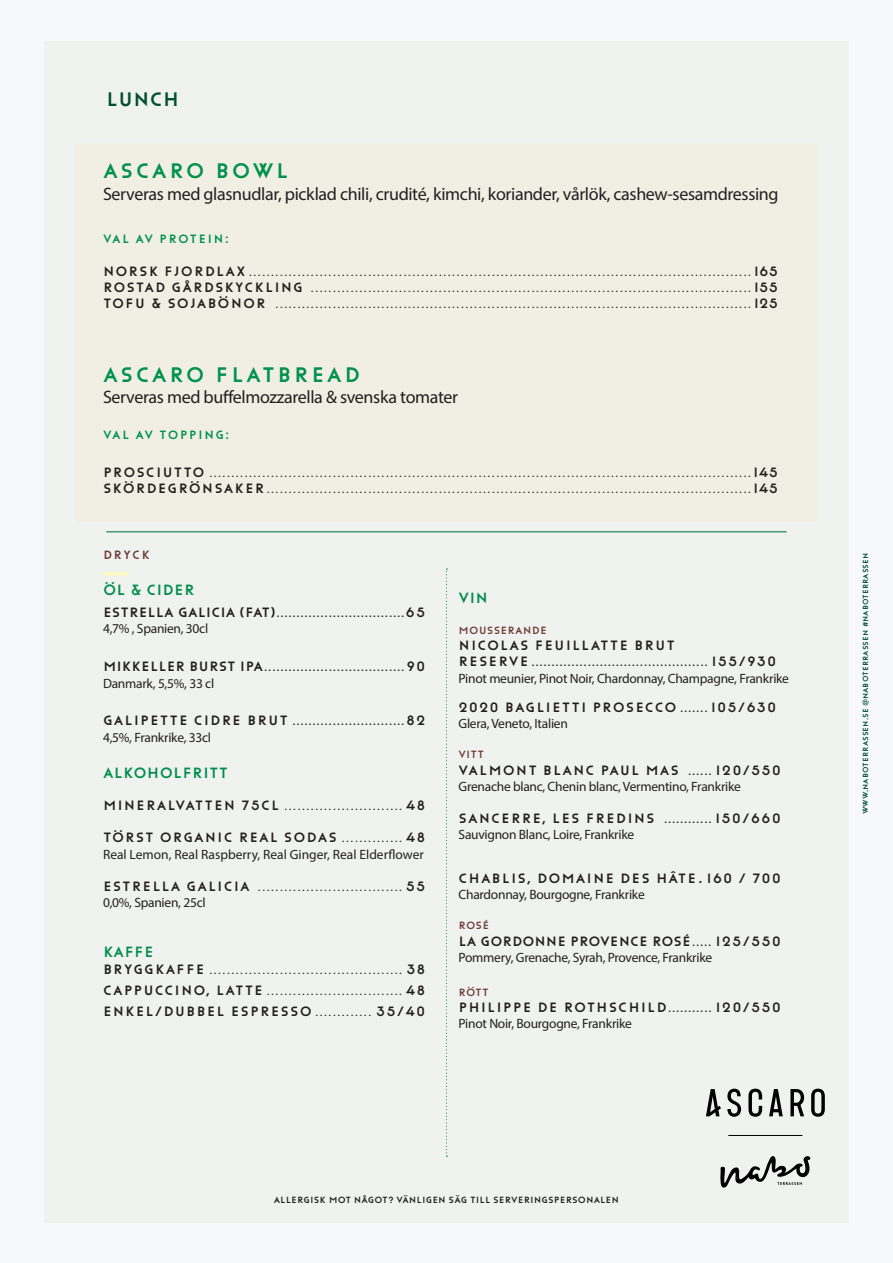
<style>
.page{position:relative;width:893px;height:1263px;background:#f7f8f9}
.page>*{position:absolute;margin:0;border:0;box-sizing:border-box;transform-origin:0 0}
.t1{font:21px "Funkis Medelfet";letter-spacing:.1em;color:#00914d}
.t2{font:19.5px "Funkis Medelfet";color:#004f30}
.t3{font:18px "Myriad Pro";letter-spacing:-.02em;color:#231f20}
.t4{font:14.85px "Funkis Medelfet";letter-spacing:.01em;color:#008e4c}
.t5{font:13.5px "Myriad Pro";letter-spacing:-.02em;color:#231f20}
.t6{font:13.5px "Funkis Medelfet";letter-spacing:.07em;color:#231f20}
.t7{font:13.5px "Funkis Mager";color:#231f20}
.t8{font:13.5px "Myriad Pro";color:#231f20}
.t9{font:13.5px "Funkis Medelfet";letter-spacing:-.005em;color:#231f20}
.t10{font:12px/16.2px "Funkis Mager";color:#231f20}
.t11{font:12px "Funkis Medelfet";letter-spacing:.1em;color:#00914d}
.t12{font:12px "Funkis Medelfet";letter-spacing:.095em;color:#6e3d38}
.t13{font:10.5px "Funkis Medelfet";letter-spacing:.01em;color:#6e3d38}
.t14{font:9px "Funkis Medelfet";color:#231f20}
.t15{font:7.35px "Funkis Medelfet";color:#004f30}
.s1{font-family:"Funkis Medelfet";font-size:13.5px}
.s2{font-family:"Funkis Medelfet"}
.s3{font-family:"Funkis Mager";font-size:12px}
.s4{font-family:"Funkis Mager"}
</style>
<div class="page">
<div style="left:44px;top:41px;width:805px;height:1181px;background:#f0f2f0"></div>
<hr style="left:106px;top:531px;width:681px;height:1px;background:#00744b">
<hr style="left:103px;top:572px;width:25px;height:3px;background:#fff9be">
<div style="left:75px;top:143px;width:742px;height:379px;background:#f1efe3"></div>
<svg style="left:446px;top:568px;width:1px;height:589px"></svg>
<svg style="left:720px;top:1156px;width:90px;height:31px"></svg>
<svg style="left:706px;top:1089px;width:119px;height:28px"></svg>
<hr style="left:728px;top:1135px;width:74px;height:1px;background:#000001">
<h2 class="t2" style="left:106px;top:89px;width:75px">LUNCH</h2>
<h1 class="t1" style="left:103px;top:160px;width:187px">ASCARO BOWL</h1>
<h3 class="t3" style="left:103px;top:183px;width:677px">Serveras med glasnudlar, picklad chili, crudité, kimchi, koriander, vårlök, cashew-sesamdressing</h3>
<p class="t11" style="left:103px;top:233px;width:127px">VAL AV PROTEIN:</p>
<p class="t10" style="left:103px;top:264px;width:677px;text-align:justify"><span class="s1">NORSK FJORDLAX</span> .................................................................................................................. <span class="s1">165<br>ROSTAD GÅRDSKYCKLING</span> .................................................................................................... <span class="s1">155<br>TOFU &amp; SOJABÖNOR</span> ............................................................................................................ <span class="s1">125</span></p>
<h1 class="t1" style="left:103px;top:363px;width:259px">ASCARO FLATBREAD</h1>
<h3 class="t3" style="left:103px;top:386px;width:357px">Serveras med buffelmozzarella &amp; svenska tomater</h3>
<p class="t11" style="left:103px;top:429px;width:128px">VAL AV TOPPING:</p>
<p class="t10" style="left:103px;top:465px;width:677px"><span class="s1">PROSCIUTTO</span> ...........................................................................................................................<span class="s1">145<br>SKÖRDEGRÖNSAKER</span>..............................................................................................................<span class="s1">145</span></p>
<p class="t12" style="left:103px;top:549px;width:48px">DRYCK</p>
<p class="t4" style="left:103px;top:582px;width:93px">ÖL &amp; CIDER</p>
<p class="t7" style="left:103px;top:605px;width:324px"><span class="s2">ESTRELLA GALICIA (FAT)</span>................................<span class="s2">65</span></p>
<p class="t5" style="left:103px;top:620px;width:107px">4,7% , Spanien, 30cl</p>
<p class="t7" style="left:103px;top:659px;width:324px"><span class="s2">MIKKELLER BURST IPA</span>...................................<span class="s2">90</span></p>
<p class="t5" style="left:103px;top:675px;width:113px">Danmark, 5,5%, 33 cl</p>
<p class="t7" style="left:103px;top:714px;width:324px"><span class="s2">GALIPETTE CIDRE BRUT</span> ............................<span class="s2">82</span></p>
<p class="t5" style="left:103px;top:729px;width:110px">4,5%, Frankrike, 33cl</p>
<p class="t4" style="left:103px;top:764px;width:127px">ALKOHOLFRITT</p>
<p class="t10" style="left:103px;top:798px;width:324px"><span class="s1">MINERALVATTEN 75CL</span> ........................... <span class="s1">48</span></p>
<p class="t6" style="left:103px;top:830px;width:324px">TÖRST ORGANIC REAL SODAS <span class="s3">..............</span> 48</p>
<p class="t8" style="left:103px;top:846px;width:322px">Real Lemon, Real Raspberry, Real Ginger, Real Elderflower</p>
<p class="t10" style="left:103px;top:879px;width:324px"><span class="s1">ESTRELLA GALICIA</span> ................................. <span class="s1">55</span></p>
<p class="t5" style="left:103px;top:894px;width:104px">0,0%, Spanien, 25cl</p>
<p class="t4" style="left:103px;top:944px;width:52px">KAFFE</p>
<p class="t10" style="left:103px;top:959px;width:324px;line-height:21px"><span class="s1">BRYGGKAFFE</span> ............................................ <span class="s1">38<br>CAPPUCCINO, LATTE</span> ............................... <span class="s1">48</span></p>
<p class="t6" style="left:103px;top:1004px;width:324px">ENKEL/DUBBEL ESPRESSO <span class="s3">.............</span> 35/40</p>
<p class="t4" style="left:459px;top:590px;width:31px">VIN</p>
<p class="t13" style="left:459px;top:624px;width:90px">MOUSSERANDE</p>
<p class="t6" style="left:459px;top:638px;width:218px">NICOLAS FEUILLATTE BRUT</p>
<p class="t7" style="left:459px;top:655px;width:319px"><span class="s2">RESERVE</span> ............................................ <span class="s2">155/930</span></p>
<p class="t5" style="left:459px;top:670px;width:332px">Pinot meunier, Pinot Noir, Chardonnay, Champagne, Frankrike</p>
<p class="t6" style="left:459px;top:700px;width:319px">2020 BAGLIETTI PROSECCO <span class="s4">.......</span> 105/630</p>
<p class="t5" style="left:459px;top:715px;width:111px">Glera, Veneto, Italien</p>
<p class="t13" style="left:459px;top:749px;width:27px">VITT</p>
<p class="t6" style="left:459px;top:763px;width:324px">VALMONT BLANC PAUL MAS <span class="s4">......</span> 120/550</p>
<p class="t5" style="left:459px;top:778px;width:284px">Grenache blanc, Chenin blanc, Vermentino, Frankrike</p>
<p class="t6" style="left:459px;top:811px;width:324px">SANCERRE, LES FREDINS <span class="s4">............</span> 150/660</p>
<p class="t5" style="left:459px;top:826px;width:177px">Sauvignon Blanc, Loire, Frankrike</p>
<p class="t6" style="left:459px;top:871px;width:324px">CHABLIS, DOMAINE DES HÂTE. 160 / 700</p>
<p class="t5" style="left:459px;top:886px;width:188px">Chardonnay, Bourgogne, Frankrike</p>
<p class="t13" style="left:459px;top:920px;width:32px">ROSÉ</p>
<p class="t9" style="left:459px;top:934px;width:324px">LA GORDONNE PROVENCE ROSÉ<span class="s4">.....</span> 125/550</p>
<p class="t5" style="left:459px;top:949px;width:255px">Pommery, Grenache, Syrah, Provence, Frankrike</p>
<p class="t13" style="left:459px;top:987px;width:32px">RÖTT</p>
<p class="t6" style="left:459px;top:1000px;width:324px">PHILIPPE DE ROTHSCHILD<span class="s4">...........</span> 120/550</p>
<p class="t5" style="left:459px;top:1015px;width:175px">Pinot Noir, Bourgogne, Frankrike</p>
<p class="t14" style="left:274px;top:1195px;width:347px">ALLERGISK MOT NÅGOT? VÄNLIGEN SÄG TILL SERVERINGSPERSONALEN</p>
<p class="t15" style="left:862px;top:814px;width:263px;rotate:-90deg">WWW.NABOTERRASSEN.SE @NABOTERRASSEN #NABOTERRASSEN</p>
</div>
